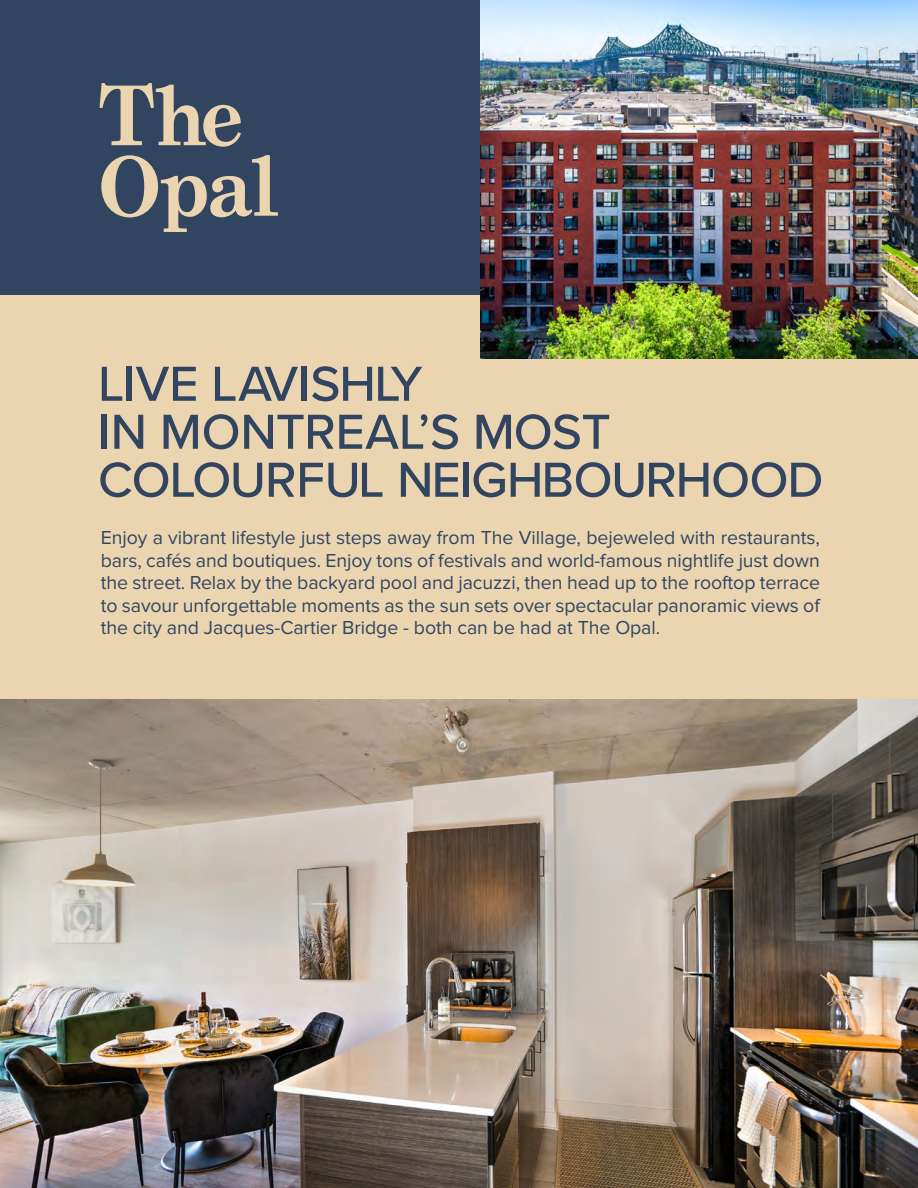
<style>
.page{position:relative;width:918px;height:1188px;background:#fff}
.page>*{position:absolute;margin:0;border:0;box-sizing:border-box;transform-origin:0 0}
.t1{font:700 82.5px/70.5px "Grad";color:#ebd5b0}
.t2{font:500 51px/48px "Proxima Nova";letter-spacing:-.02em;color:#314561}
.t3{font:19.5px/22.5px "Proxima Nova";letter-spacing:-.005em;color:#314561;text-align:justify}
</style>
<div class="page">
<div style="left:0;top:280px;width:918px;height:435px;background:#ebd5b0"></div>
<div style="left:0;top:0;width:918px;height:295px;background:#314561"></div>
<img style="left:0;top:700px;width:918px;height:488px">
<img style="left:481px;top:0;width:437px;height:359px">
<p class="t1" style="left:99px;top:81px;width:179px">The<br>Opal</p>
<p class="t2" style="left:98px;top:358px;width:727px">LIVE LAVISHLY<br>IN MONTREAL’S MOST<br>COLOURFUL NEIGHBOURHOOD</p>
<p class="t3" style="left:101px;top:527px;width:721px">Enjoy a vibrant lifestyle just steps away from The Village, bejeweled with restaurants, bars, cafés and boutiques. Enjoy tons of festivals and world-famous nightlife just down the street. Relax by the backyard pool and jacuzzi, then head up to the rooftop terrace to savour unforgettable moments as the sun sets over spectacular panoramic views of the city and Jacques-Cartier Bridge - both can be had at The Opal.</p>
</div>
